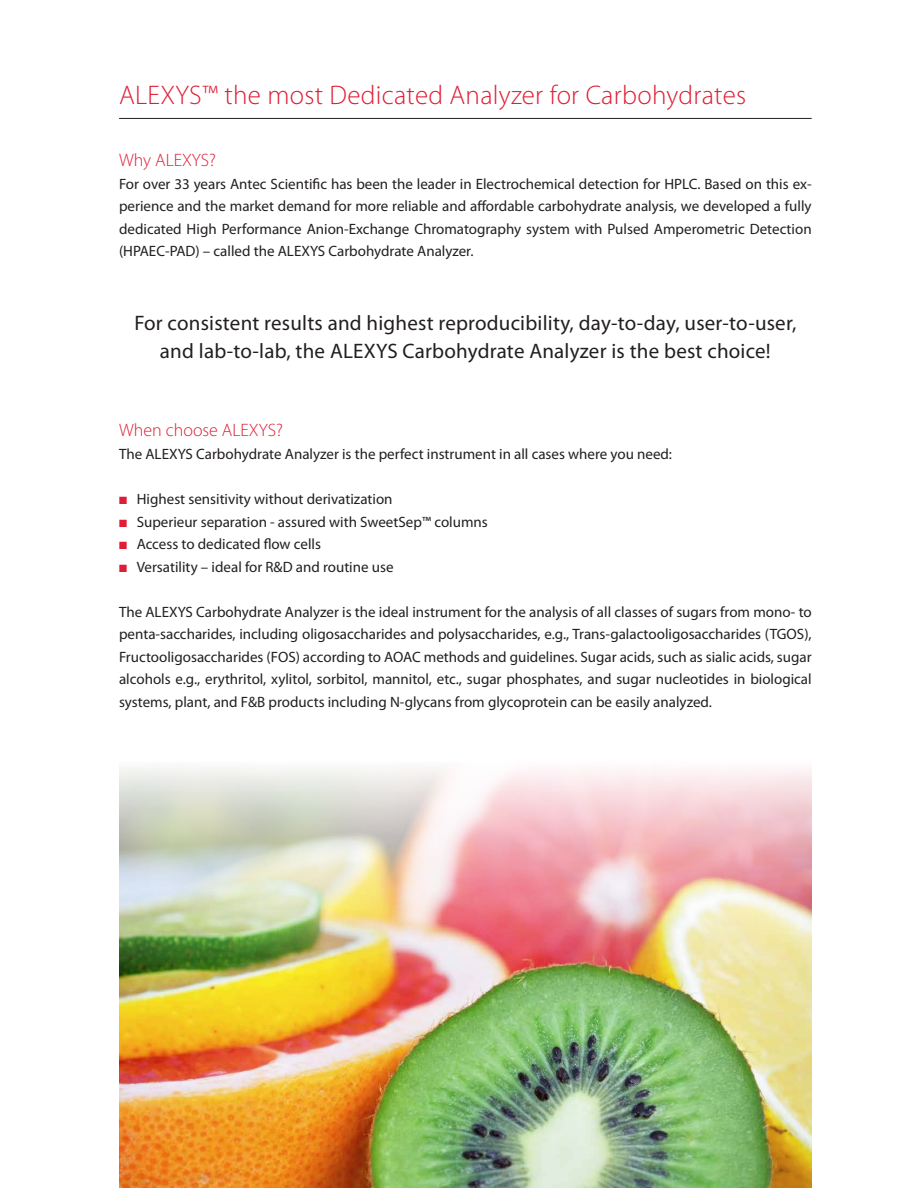
<style>
.page{position:relative;width:918px;height:1188px;background:#fff}
.page>*{position:absolute;margin:0;border:0;box-sizing:border-box;transform-origin:0 0}
.t1{font:300 27px "Myriad Pro";letter-spacing:.01em;color:#df1d35}
.t2{font:21px "Myriad Pro";letter-spacing:.01em;color:#231f20}
.Tussenkop_rood{font:300 18px "Myriad Pro";color:#df1d35}
.t3{font:15px/22.5px "Myriad Pro";color:#231f20;text-align:justify}
.s1{color:#df1d35}
</style>
<div class="page">
<hr style="left:119px;top:118px;width:693px;height:1px;background:#231f20">
<img style="left:119px;top:768px;width:693px;height:420px">
<p class="t1" style="left:119px;top:80px;width:629px">ALEXYS™ the most Dedicated Analyzer for Carbohydrates</p>
<p class="Tussenkop_rood" style="left:119px;top:151px;width:99px">Why ALEXYS?</p>
<p class="t3" style="left:119px;top:173px;width:694px">For over 33 years Antec Scientific has been the leader in Electrochemical detection for HPLC. Based on this ex&shy;perience and the market demand for more reliable and affordable carbohydrate analysis, we developed a fully dedicated High Performance Anion-Exchange Chromatography system with Pulsed Amperometric Detection (HPAEC-PAD) – called the ALEXYS Carbohydrate Analyzer.</p>
<p class="t2" style="left:134px;top:311px;width:663px">For consistent results and highest reproducibility, day-to-day, user-to-user,</p>
<p class="t2" style="left:160px;top:340px;width:612px">and lab-to-lab, the ALEXYS Carbohydrate Analyzer is the best choice!</p>
<p class="Tussenkop_rood" style="left:119px;top:421px;width:165px">When choose ALEXYS?</p>
<p class="t3" style="left:119px;top:443px;width:555px">The ALEXYS Carbohydrate Analyzer is the perfect instrument in all cases where you need:</p>
<p class="t3" style="left:119px;top:488px;width:275px"><span class="s1">■</span> Highest sensitivity without derivatization</p>
<p class="t3" style="left:119px;top:511px;width:370px"><span class="s1">■</span> Superieur separation - assured with SweetSep™ columns</p>
<p class="t3" style="left:119px;top:533px;width:203px"><span class="s1">■</span> Access to dedicated flow cells</p>
<p class="t3" style="left:119px;top:556px;width:276px"><span class="s1">■</span> Versatility – ideal for R&amp;D and routine use</p>
<p class="t3" style="left:119px;top:601px;width:694px">The ALEXYS Carbohydrate Analyzer is the ideal instrument for the analysis of all classes of sugars from mono- to penta-saccharides, including oligosaccharides and polysaccharides, e.g., Trans-galactooligosaccharides (TGOS), Fructooligosaccharides (FOS) according to AOAC methods and guidelines. Sugar acids, such as sialic acids, sugar alcohols e.g., erythritol, xylitol, sorbitol, mannitol, etc., sugar phosphates, and sugar nucleotides in biological systems, plant, and F&amp;B products including N-glycans from glycoprotein can be easily analyzed.</p>
</div>
